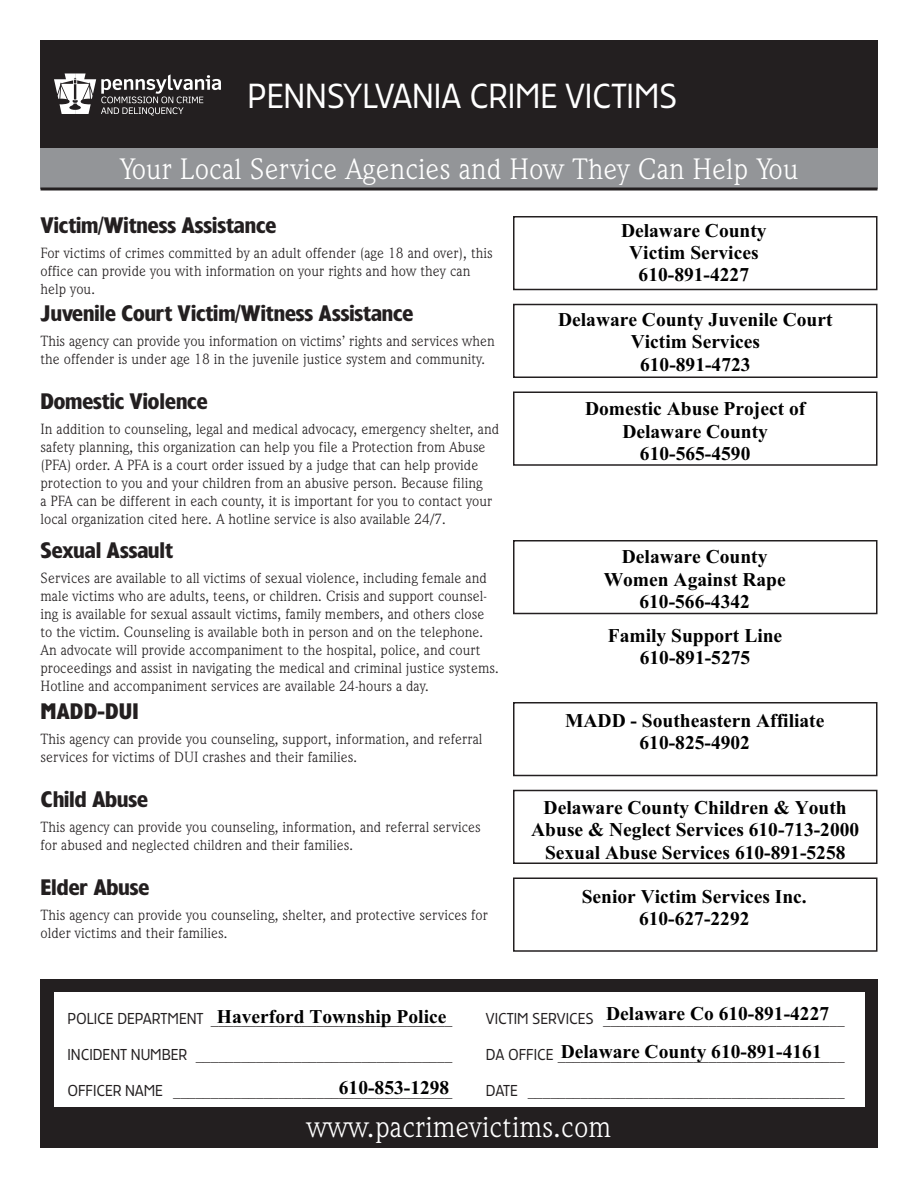
<style>
.page{position:relative;width:918px;height:1188px;background:#fff}
.page>*{position:absolute;margin:0;border:0;box-sizing:border-box;transform-origin:0 0}
.t1{font:33px "TF Forever Regular DTC";color:#fff}
.t2{font:30px "Weidemann IT Cby BT";color:#fff}
.t3{font:21px "TF Forever Bold DTC";color:#231f20}
.t4{font:700 19.5px/22.5px "Times New Roman";color:#000;text-align:center}
.t5{font:15px/18px "Weidemann IT Cby BT";color:#231f20}
.t6{font:15px "TF Forever Regular DTC";color:#231f20}
</style>
<div class="page">
<div style="left:40px;top:40px;width:838px;height:108px;background:#231f20"></div>
<svg style="left:54px;top:73px;width:167px;height:43px"></svg>
<div style="left:513px;top:216px;width:365px;height:74px;border:2px solid #231f20"></div>
<div style="left:513px;top:878px;width:365px;height:74px;border:2px solid #231f20"></div>
<div style="left:513px;top:790px;width:365px;height:74px;border:2px solid #231f20"></div>
<div style="left:513px;top:702px;width:365px;height:74px;border:2px solid #231f20"></div>
<div style="left:513px;top:392px;width:365px;height:74px;border:2px solid #231f20"></div>
<div style="left:513px;top:304px;width:365px;height:74px;border:2px solid #231f20"></div>
<div style="left:40px;top:148px;width:838px;height:41px;background:#939598"></div>
<hr style="left:40px;top:188px;width:838px;height:2px;background:#231f20">
<div style="left:513px;top:540px;width:365px;height:74px;border:2px solid #231f20"></div>
<div style="left:40px;top:979px;width:838px;height:142px;background:#231f20"></div>
<div style="left:54px;top:992px;width:810px;height:115px;background:#fff"></div>
<div style="left:40px;top:1107px;width:838px;height:41px;background:#231f20"></div>
<h1 class="t1" style="left:247px;top:83px;width:431px">PENNSYLVANIA CRIME VICTIMS</h1>
<h2 class="t2" style="left:120px;top:158px;width:680px">Your Local Service Agencies and How They Can Help You</h2>
<h3 class="t3" style="left:41px;top:213px;width:237px">Victim/Witness Assistance</h3>
<p class="t5" style="left:41px;top:245px;width:454px">For victims of crimes committed by an adult offender (age 18 and over), this office can provide you with information on your rights and how they can help you.</p>
<h3 class="t3" style="left:41px;top:302px;width:374px">Juvenile Court Victim/Witness Assistance</h3>
<p class="t5" style="left:41px;top:333px;width:456px">This agency can provide you information on victims’ rights and services when the offender is under age 18 in the juvenile justice system and community.</p>
<h3 class="t3" style="left:41px;top:389px;width:169px">Domestic Violence</h3>
<p class="t5" style="left:41px;top:421px;width:460px">In addition to counseling, legal and medical advocacy, emergency shelter, and safety planning, this organization can help you file a Protection from Abuse (PFA) order. A PFA is a court order issued by a judge that can help provide protection to you and your children from an abusive person. Because filing<br>a PFA can be different in each county, it is important for you to contact your local organization cited here. A hotline service is also available 24/7.</p>
<h3 class="t3" style="left:41px;top:539px;width:134px">Sexual Assault</h3>
<p class="t5" style="left:41px;top:570px;width:460px">Services are available to all victims of sexual violence, including female and male victims who are adults, teens, or children. Crisis and support counsel&shy;ing is available for sexual assault victims, family members, and others close to the victim. Counseling is available both in person and on the telephone.<br>An advocate will provide accompaniment to the hospital, police, and court proceedings and assist in navigating the medical and criminal justice systems.<br>Hotline and accompaniment services are available 24-hours a day.</p>
<h3 class="t3" style="left:41px;top:700px;width:100px">MADD-DUI</h3>
<p class="t5" style="left:41px;top:732px;width:444px">This agency can provide you counseling, support, information, and referral services for victims of DUI crashes and their families.</p>
<h3 class="t3" style="left:41px;top:788px;width:109px">Child Abuse</h3>
<p class="t5" style="left:41px;top:819px;width:442px">This agency can provide you counseling, information, and referral services for abused and neglected children and their families.</p>
<h3 class="t3" style="left:41px;top:875px;width:110px">Elder Abuse</h3>
<p class="t5" style="left:41px;top:907px;width:449px">This agency can provide you counseling, shelter, and protective services for older victims and their families.</p>
<h3 class="t4" style="left:621px;top:221px;width:147px">Delaware County<br>Victim Services<br>610-891-4227</h3>
<h3 class="t4" style="left:558px;top:310px;width:276px">Delaware County Juvenile Court<br>Victim Services<br>610-891-4723</h3>
<h3 class="t4" style="left:585px;top:400px;width:222px">Domestic Abuse Project of<br>Delaware County<br>610-565-4590</h3>
<h3 class="t4" style="left:604px;top:548px;width:183px">Delaware County<br>Women Against Rape<br>610-566-4342</h3>
<h3 class="t4" style="left:608px;top:626px;width:176px">Family Support Line<br>610-891-5275</h3>
<h3 class="t4" style="left:565px;top:711px;width:261px">MADD - Southeastern Affiliate<br>610-825-4902</h3>
<h3 class="t4" style="left:531px;top:798px;width:330px">Delaware County Children &amp; Youth<br>Abuse &amp; Neglect Services 610-713-2000<br>Sexual Abuse Services 610-891-5258</h3>
<h3 class="t4" style="left:582px;top:887px;width:227px">Senior Victim Services Inc.<br>610-627-2292</h3>
<h3 class="t4" style="left:217px;top:1008px;width:231px">Haverford Township Police</h3>
<h3 class="t4" style="left:561px;top:997px;width:270px;line-height:37.5px;text-align:left;text-indent:45px">Delaware Co 610-891-4227<br>Delaware County 610-891-4161</h3>
<h3 class="t4" style="left:339px;top:1078px;width:112px">610-853-1298</h3>
<p class="t6" style="left:68px;top:1013px;width:386px">POLICE DEPARTMENT ________________________________</p>
<p class="t6" style="left:486px;top:1013px;width:360px">VICTIM SERVICES ________________________________</p>
<p class="t6" style="left:68px;top:1049px;width:386px">INCIDENT NUMBER __________________________________</p>
<p class="t6" style="left:486px;top:1049px;width:360px">DA OFFICE ______________________________________</p>
<p class="t6" style="left:68px;top:1085px;width:386px">OFFICER NAME _____________________________________</p>
<p class="t6" style="left:486px;top:1085px;width:360px">DATE __________________________________________</p>
<h2 class="t2" style="left:307px;top:1117px;width:306px">www.pacrimevictims.com</h2>
</div>
